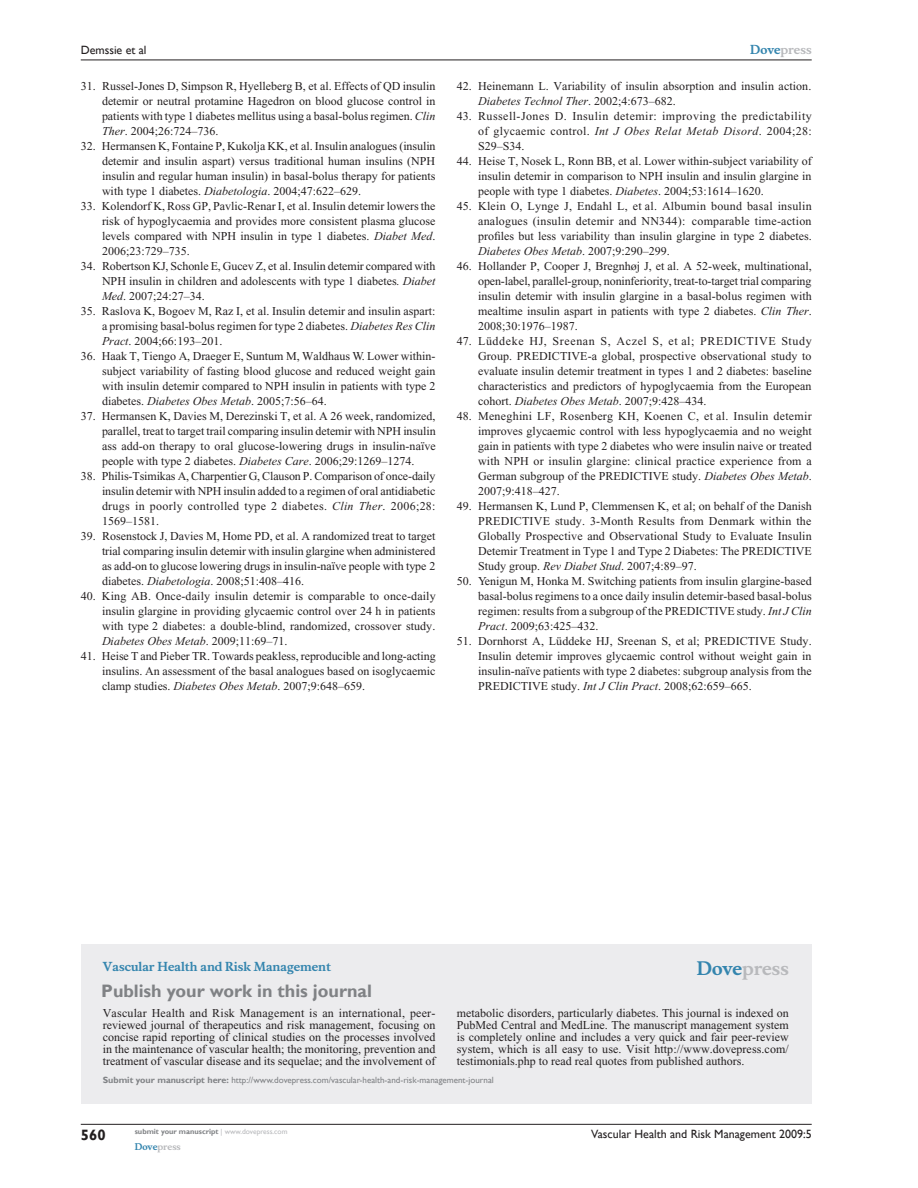
<style>
.page{position:relative;width:918px;height:1188px;background:#fff}
.page>*{position:absolute;margin:0;border:0;box-sizing:border-box;transform-origin:0 0}
.t1{font:700 18px "Gill Sans";color:#808285}
.t2{font:700 18px "Musee";color:#b8b9bc}
.t3{font:700 15px "Gill Sans";color:#231f20}
.t4{font:12px/15px "Times New Roman";color:#231f20;text-align:justify}
.t5{font:12px "Gill Sans";color:#231f20}
.t6{font:700 12px "Musee";color:#3485ae}
.t7{font:700 12px "Musee";color:#b8b9bc}
.t8{font:9px "Gill Sans";color:#808285}
.t9{font:700 9px "Musee";color:#b8b9bc}
.t10{font:700 7.5px "Gill Sans";color:#808285}
.s1{color:#3485ae}
.s2{font-style:italic}
.s3{font-weight:700}
.s4{font-weight:400;color:#b8b9bc}
</style>
<div class="page">
<div style="left:81px;top:944px;width:731px;height:159px;background:#ececee"></div>
<hr style="left:81px;top:1124px;width:731px;height:1px;background:#231f20">
<hr style="left:81px;top:60px;width:731px;height:1px;background:#231f20">
<p class="t5" style="left:81px;top:43px;width:67px">Demssie et al</p>
<p class="t7" style="left:750px;top:43px;width:63px"><span class="s1">Dove</span>press</p>
<p class="t4" style="left:102px;top:79px;width:335px;text-indent:-21px">31. Russel-Jones D, Simpson R, Hyelleberg B, et al. Effects of QD insulin detemir or neutral protamine Hagedron on blood glucose control in patients with type 1 diabetes mellitus using a basal-bolus regimen. <span class="s2">Clin Ther</span>. 2004;26:724–736.</p>
<p class="t4" style="left:102px;top:139px;width:335px;text-indent:-21px">32. Hermansen K, Fontaine P, Kukolja KK, et al. Insulin analogues (insulin detemir and insulin aspart) versus traditional human insulins (NPH insulin and regular human insulin) in basal-bolus therapy for patients with type 1 diabetes. <span class="s2">Diabetologia</span>. 2004;47:622–629.</p>
<p class="t4" style="left:102px;top:199px;width:335px;text-indent:-21px">33. Kolendorf K, Ross GP, Pavlic-Renar I, et al. Insulin detemir lowers the risk of hypoglycaemia and provides more consistent plasma glucose levels compared with NPH insulin in type 1 diabetes. <span class="s2">Diabet Med</span>.<br>2006;23:729–735.</p>
<p class="t4" style="left:102px;top:259px;width:335px;text-indent:-21px">34. Robertson KJ, Schonle E, Gucev Z, et al. Insulin detemir compared with NPH insulin in children and adolescents with type 1 diabetes<span class="s2">. Diabet Med</span>. 2007;24:27–34.</p>
<p class="t4" style="left:102px;top:304px;width:335px;text-indent:-21px">35. Raslova K, Bogoev M, Raz I, et al. Insulin detemir and insulin aspart: a promising basal-bolus regimen for type 2 diabetes. <span class="s2">Diabetes Res Clin Pract</span>. 2004;66:193–201.</p>
<p class="t4" style="left:102px;top:349px;width:335px;text-indent:-21px">36. Haak T, Tiengo A, Draeger E, Suntum M, Waldhaus W. Lower within&shy;subject variability of fasting blood glucose and reduced weight gain with insulin detemir compared to NPH insulin in patients with type 2 diabetes. <span class="s2">Diabetes Obes Metab</span>. 2005;7:56–64.</p>
<p class="t4" style="left:102px;top:409px;width:335px;text-indent:-21px">37. Hermansen K, Davies M, Derezinski T, et al. A 26 week, randomized, parallel, treat to target trail comparing insulin detemir with NPH insulin ass add-on therapy to oral glucose-lowering drugs in insulin-naïve people with type 2 diabetes. <span class="s2">Diabetes Care</span>. 2006;29:1269–1274.</p>
<p class="t4" style="left:102px;top:469px;width:335px;text-indent:-21px">38. Philis-Tsimikas A, Charpentier G, Clauson P. Comparison of once-daily insulin detemir with NPH insulin added to a regimen of oral antidiabetic drugs in poorly controlled type 2 diabetes. <span class="s2">Clin Ther</span>. 2006;28:<br>1569–1581.</p>
<p class="t4" style="left:102px;top:529px;width:335px;text-indent:-21px">39. Rosenstock J, Davies M, Home PD, et al. A randomized treat to target trial comparing insulin detemir with insulin glargine when administered as add-on to glucose lowering drugs in insulin-naïve people with type 2 diabetes. <span class="s2">Diabetologia</span>. 2008;51:408–416.</p>
<p class="t4" style="left:102px;top:589px;width:335px;text-indent:-21px">40. King AB. Once-daily insulin detemir is comparable to once-daily insulin glargine in providing glycaemic control over 24 h in patients with type 2 diabetes: a double-blind, randomized, crossover study.<br><span class="s2">Diabetes Obes Metab</span>. 2009;11:69–71.</p>
<p class="t4" style="left:102px;top:649px;width:335px;text-indent:-21px">41. Heise T and Pieber TR. Towards peakless, reproducible and long-acting insulins. An assessment of the basal analogues based on isoglycaemic clamp studies. <span class="s2">Diabetes Obes Metab</span>. 2007;9:648–659.</p>
<p class="t4" style="left:478px;top:79px;width:335px;text-indent:-21px">42. Heinemann L. Variability of insulin absorption and insulin action.<br><span class="s2">Diabetes Technol Ther</span>. 2002;4:673–682.</p>
<p class="t4" style="left:478px;top:109px;width:335px;text-indent:-21px">43. Russell-Jones D. Insulin detemir: improving the predictability of glycaemic control. <span class="s2">Int J Obes Relat Metab Disord</span>. 2004;28:<br>S29–S34.</p>
<p class="t4" style="left:478px;top:154px;width:335px;text-indent:-21px">44. Heise T, Nosek L, Ronn BB, et al. Lower within-subject variability of insulin detemir in comparison to NPH insulin and insulin glargine in people with type 1 diabetes. <span class="s2">Diabetes</span>. 2004;53:1614–1620.</p>
<p class="t4" style="left:478px;top:199px;width:335px;text-indent:-21px">45. Klein O, Lynge J, Endahl L, et al. Albumin bound basal insulin analogues (insulin detemir and NN344): comparable time-action profiles but less variability than insulin glargine in type 2 diabetes.<br><span class="s2">Diabetes Obes Metab</span>. 2007;9:290–299.</p>
<p class="t4" style="left:478px;top:259px;width:335px;text-indent:-21px">46. Hollander P, Cooper J, Bregnhøj J, et al. A 52-week, multinational, open-label, parallel-group, noninferiority, treat-to-target trial comparing insulin detemir with insulin glargine in a basal-bolus regimen with mealtime insulin aspart in patients with type 2 diabetes. <span class="s2">Clin Ther</span>.<br>2008;30:1976–1987.</p>
<p class="t4" style="left:478px;top:334px;width:335px;text-indent:-21px">47. Lüddeke HJ, Sreenan S, Aczel S, et al; PREDICTIVE Study Group. PREDICTIVE-a global, prospective observational study to evaluate insulin detemir treatment in types 1 and 2 diabetes: baseline characteristics and predictors of hypoglycaemia from the European cohort. <span class="s2">Diabetes Obes Metab</span>. 2007;9:428–434.</p>
<p class="t4" style="left:478px;top:409px;width:335px;text-indent:-21px">48. Meneghini LF, Rosenberg KH, Koenen C, et al. Insulin detemir improves glycaemic control with less hypoglycaemia and no weight gain in patients with type 2 diabetes who were insulin naive or treated with NPH or insulin glargine: clinical practice experience from a German subgroup of the PREDICTIVE study. <span class="s2">Diabetes Obes Metab</span>.<br>2007;9:418–427.</p>
<p class="t4" style="left:478px;top:499px;width:335px;text-indent:-21px">49. Hermansen K, Lund P, Clemmensen K, et al; on behalf of the Danish PREDICTIVE study. 3-Month Results from Denmark within the Globally Prospective and Observational Study to Evaluate Insulin Detemir Treatment in Type 1 and Type 2 Diabetes: The PREDICTIVE Study group. <span class="s2">Rev Diabet Stud</span>. 2007;4:89–97.</p>
<p class="t4" style="left:478px;top:574px;width:335px;text-indent:-21px">50. Yenigun M, Honka M. Switching patients from insulin glargine-based basal-bolus regimens to a once daily insulin detemir-based basal-bolus regimen: results from a subgroup of the PREDICTIVE study. <span class="s2">Int J Clin Pract</span>. 2009;63:425–432.</p>
<p class="t4" style="left:478px;top:634px;width:335px;text-indent:-21px">51. Dornhorst A, Lüddeke HJ, Sreenan S, et al; PREDICTIVE Study.<br>Insulin detemir improves glycaemic control without weight gain in insulin-naïve patients with type 2 diabetes: subgroup analysis from the PREDICTIVE study. <span class="s2">Int J Clin Pract</span>. 2008;62:659–665.</p>
<p class="t6" style="left:103px;top:959px;width:230px">Vascular Health and Risk Management</p>
<h1 class="t1" style="left:101px;top:980px;width:272px">Publish your work in this journal</h1>
<h1 class="t2" style="left:697px;top:958px;width:94px"><span class="s1">Dove</span>press</h1>
<p class="t4" style="left:103px;top:1007px;width:334px;line-height:12px">Vascular Health and Risk Management is an international, peer&shy;reviewed journal of therapeutics and risk management, focusing on concise rapid reporting of clinical studies on the processes involved in the maintenance of vascular health; the monitoring, prevention and treatment of vascular disease and its sequelae; and the involvement of</p>
<p class="t4" style="left:457px;top:1007px;width:333px;line-height:12px">metabolic disorders, particularly diabetes. This journal is indexed on PubMed Central and MedLine. The manuscript management system is completely online and includes a very quick and fair peer-review system, which is all easy to use. Visit http://www.dovepress.com/ testimonials.php to read real quotes from published authors.</p>
<p class="t8" style="left:103px;top:1075px;width:393px"><span class="s3">Submit your manuscript here:</span> http://www.dovepress.com/vascular-health-and-risk-management-journal</p>
<p class="t3" style="left:81px;top:1126px;width:26px">560</p>
<p class="t10" style="left:135px;top:1127px;width:154px">submit your manuscript <span class="s4">| www.dovepress.com</span></p>
<p class="t9" style="left:135px;top:1141px;width:48px"><span class="s1">Dove</span>press</p>
<p class="t5" style="left:591px;top:1127px;width:222px">Vascular Health and Risk Management 2009:5</p>
</div>
